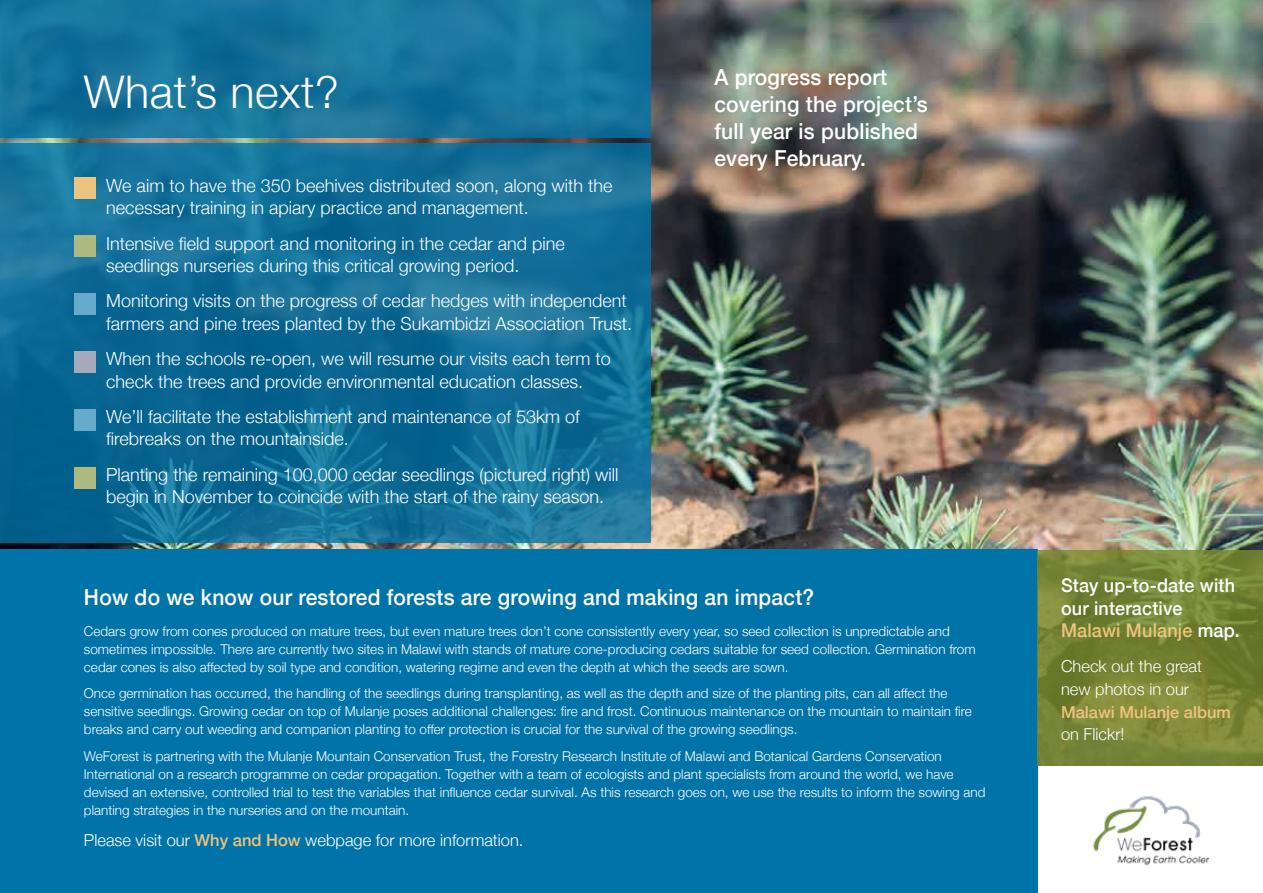
<style>
.page{position:relative;width:1263px;height:893px;background:#fff}
.page>*{position:absolute;margin:0;border:0;box-sizing:border-box;transform-origin:0 0}
.t1{font:300 45px "Helvetica Neue";letter-spacing:.01em;color:#fff}
.t2{font:500 22.05px/27px "Helvetica Neue";letter-spacing:.01em;color:#fff;scale:.95 1}
.t3{font:500 18.9px/22.5px "Helvetica Neue";letter-spacing:.01em;color:#fff;scale:.95 1}
.t4{font:300 18px/22.5px "Helvetica Neue";color:#fff}
.t5{font:300 16.5px/22.5px "Helvetica Neue";color:#fff}
.t6{font:500 16.5px "Helvetica Neue";color:#edc47d}
.t7{font:300 13.5px/18px "Helvetica Neue";color:#fff}
.s1{font-weight:500;color:#edc47d}
.s2{color:#edc47d}
</style>
<div class="page">
<img style="left:0;top:0;width:1263px;height:550px">
<svg style="left:0;top:0;width:651px;height:138px;background:#16749c"></svg>
<svg style="left:0;top:144px;width:651px;height:399px;background:#106d97"></svg>
<img style="left:1093px;top:796px;width:117px;height:70px">
<div style="left:0;top:550px;width:1037px;height:343px;background:#0073a8"></div>
<svg style="left:1037px;top:550px;width:226px;height:215px;background:#768436"></svg>
<div style="left:74px;top:178px;width:22px;height:21px;background:#edc47d"></div>
<div style="left:74px;top:235px;width:22px;height:22px;background:#aeb980"></div>
<div style="left:74px;top:293px;width:22px;height:22px;background:#66abcb"></div>
<div style="left:74px;top:351px;width:22px;height:21px;background:#a7aabb"></div>
<div style="left:74px;top:409px;width:22px;height:21px;background:#66abcb"></div>
<div style="left:74px;top:467px;width:22px;height:22px;background:#aeb980"></div>
<h1 class="t1" style="left:84px;top:56px;width:256px">What’s next?</h1>
<h3 class="t4" style="left:106px;top:173px;width:508px">We aim to have the 350 beehives distributed soon, along with the necessary training in apiary practice and management.</h3>
<h3 class="t4" style="left:106px;top:231px;width:460px">Intensive field support and monitoring in the cedar and pine seedlings nurseries during this critical growing period.</h3>
<h3 class="t4" style="left:106px;top:288px;width:527px">Monitoring visits on the progress of cedar hedges with independent farmers and pine trees planted by the Sukambidzi Association Trust.</h3>
<h3 class="t4" style="left:106px;top:346px;width:506px">When the schools re-open, we will resume our visits each term to check the trees and provide environmental education classes.</h3>
<h3 class="t4" style="left:106px;top:404px;width:475px">We’ll facilitate the establishment and maintenance of 53km of firebreaks on the mountainside.</h3>
<h3 class="t4" style="left:106px;top:462px;width:514px">Planting the remaining 100,000 cedar seedlings (pictured right) will begin in November to coincide with the start of the rainy season.</h3>
<h2 class="t2" style="left:714px;top:62px;width:226px">A progress report covering the project’s full year is published every February.</h2>
<h2 class="t2" style="left:84px;top:582px;width:770px">How do we know our restored forests are growing and making an impact?</h2>
<p class="t7" style="left:84px;top:621px;width:893px">Cedars grow from cones produced on mature trees, but even mature trees don’t cone consistently every year, so seed collection is unpredictable and sometimes impossible. There are currently two sites in Malawi with stands of mature cone-producing cedars suitable for seed collection. Germination from cedar cones is also affected by soil type and condition, watering regime and even the depth at which the seeds are sown.</p>
<p class="t7" style="left:84px;top:684px;width:889px">Once germination has occurred, the handling of the seedlings during transplanting, as well as the depth and size of the planting pits, can all affect the sensitive seedlings. Growing cedar on top of Mulanje poses additional challenges: fire and frost. Continuous maintenance on the mountain to maintain fire breaks and carry out weeding and companion planting to offer protection is crucial for the survival of the growing seedlings.</p>
<p class="t7" style="left:84px;top:746px;width:903px">WeForest is partnering with the Mulanje Mountain Conservation Trust, the Forestry Research Institute of Malawi and Botanical Gardens Conservation International on a research programme on cedar propagation. Together with a team of ecologists and plant specialists from around the world, we have devised an extensive, controlled trial to test the variables that influence cedar survival. As this research goes on, we use the results to inform the sowing and planting strategies in the nurseries and on the mountain.</p>
<p class="t5" style="left:84px;top:828px;width:441px">Please visit our <span class="s1">Why and How</span> webpage for more information.</p>
<h3 class="t3" style="left:1061px;top:573px;width:190px">Stay up-to-date with our interactive<br><span class="s2">Malawi Mulanje</span> map.</h3>
<p class="t5" style="left:1061px;top:654px;width:142px">Check out the great new photos in our</p>
<p class="t6" style="left:1061px;top:698px;width:171px">Malawi Mulanje album</p>
<p class="t5" style="left:1061px;top:722px;width:65px">on Flickr!</p>
</div>
